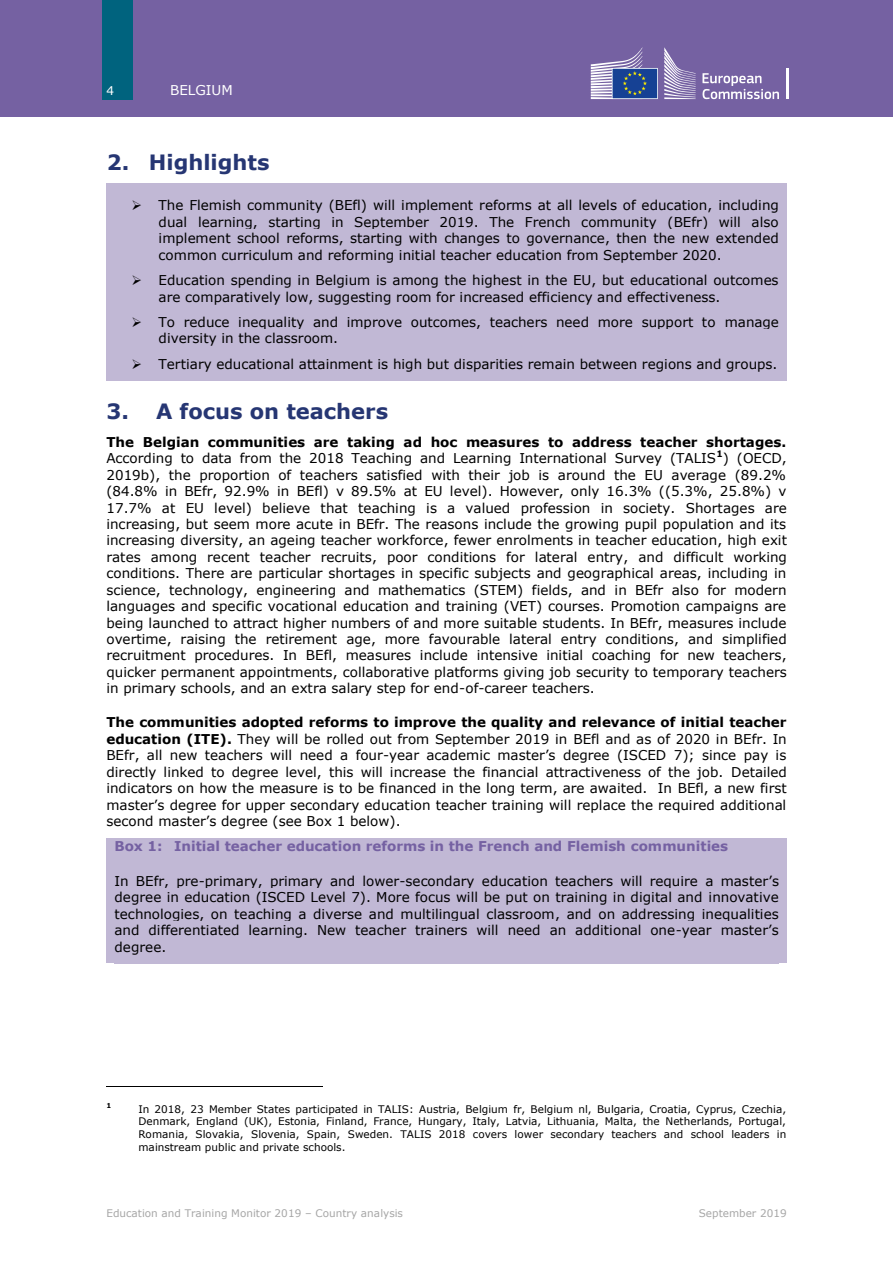
<style>
.page{position:relative;width:893px;height:1264px;background:#fff}
.page>*{position:absolute;margin:0;border:0;box-sizing:border-box;transform-origin:0 0}
.t1{font:700 21px "Verdana";color:#263673}
.t2{font:13.5px/16.4px "Verdana";color:#000;text-align:justify}
.t3{font:700 13.5px "Verdana";color:#7561a2}
.t4{font:13.5px "Verdana";letter-spacing:-.005em;color:#fff}
.t5{font:12px "Verdana";color:#fff}
.t6{font:10.5px/12.8px "Verdana";color:#000;text-align:justify}
.t7{font:10.5px "Verdana";color:#a6a6a6}
.t8{font:700 6.9px "Verdana";color:#000}
.s1{font-weight:700}
</style>
<div class="page">
<div style="left:0;top:0;width:893px;height:116px;background:#7561a2"></div>
<div style="left:103px;top:0;width:30px;height:99px;background:#00637e"></div>
<svg style="left:703px;top:73px;width:76px;height:26px"></svg>
<hr style="left:786px;top:68px;width:2px;height:31px;background:#fff">
<svg style="left:664px;top:47px;width:32px;height:52px"></svg>
<svg style="left:591px;top:47px;width:67px;height:52px"></svg>
<div style="left:106px;top:183px;width:681px;height:9px;background:#c1b8d5"></div>
<div style="left:106px;top:192px;width:681px;height:188px;background:#c1b8d5"></div>
<div style="left:106px;top:837px;width:681px;height:35px;background:#c1b8d5"></div>
<div style="left:106px;top:872px;width:681px;height:91px;background:#c1b8d5"></div>
<hr style="left:106px;top:1085px;width:216px;height:1px;background:#000">
<p class="t5" style="left:106px;top:82px;width:9px">4</p>
<p class="t4" style="left:170px;top:81px;width:64px">BELGIUM</p>
<h1 class="t1" style="left:107px;top:149px;width:164px">2. Highlights</h1>
<p class="t2" style="left:159px;top:197px;width:622px;text-indent:-27px">➢ The Flemish community (BEfl) will implement reforms at all levels of education, including dual learning, starting in September 2019. The French community (BEfr) will also implement school reforms, starting with changes to governance, then the new extended common curriculum and reforming initial teacher education from September 2020.</p>
<p class="t2" style="left:159px;top:271px;width:622px;text-indent:-27px">➢ Education spending in Belgium is among the highest in the EU, but educational outcomes are comparatively low, suggesting room for increased efficiency and effectiveness.</p>
<p class="t2" style="left:159px;top:313px;width:622px;text-indent:-27px">➢ To reduce inequality and improve outcomes, teachers need more support to manage diversity in the classroom.</p>
<p class="t2" style="left:132px;top:355px;width:647px">➢ Tertiary educational attainment is high but disparities remain between regions and groups.</p>
<h1 class="t1" style="left:106px;top:398px;width:283px">3. A focus on teachers</h1>
<p class="t2" style="left:106px;top:433px;width:682px"><span class="s1">The Belgian communities are taking ad hoc measures to address teacher shortages.<br></span>According to data from the 2018 Teaching and Learning International Survey (TALIS<sup>1</sup>) (OECD, 2019b), the proportion of teachers satisfied with their job is around the EU average (89.2% (84.8% in BEfr, 92.9% in BEfl) v 89.5% at EU level). However, only 16.3% ((5.3%, 25.8%) v 17.7% at EU level) believe that teaching is a valued profession in society. Shortages are increasing, but seem more acute in BEfr. The reasons include the growing pupil population and its increasing diversity, an ageing teacher workforce, fewer enrolments in teacher education, high exit rates among recent teacher recruits, poor conditions for lateral entry, and difficult working conditions. There are particular shortages in specific subjects and geographical areas, including in science, technology, engineering and mathematics (STEM) fields, and in BEfr also for modern languages and specific vocational education and training (VET) courses. Promotion campaigns are being launched to attract higher numbers of and more suitable students. In BEfr, measures include overtime, raising the retirement age, more favourable lateral entry conditions, and simplified recruitment procedures. In BEfl, measures include intensive initial coaching for new teachers, quicker permanent appointments, collaborative platforms giving job security to temporary teachers in primary schools, and an extra salary step for end-of-career teachers.</p>
<p class="t2" style="left:106px;top:713px;width:682px"><span class="s1">The communities adopted reforms to improve the quality and relevance of initial teacher education (ITE).</span> They will be rolled out from September 2019 in BEfl and as of 2020 in BEfr. In BEfr, all new teachers will need a four-year academic master’s degree (ISCED 7); since pay is directly linked to degree level, this will increase the financial attractiveness of the job. Detailed indicators on how the measure is to be financed in the long term, are awaited. In BEfl, a new first master’s degree for upper secondary education teacher training will replace the required additional second master’s degree (see Box 1 below).</p>
<p class="t3" style="left:115px;top:837px;width:615px">Box 1: Initial teacher education reforms in the French and Flemish communities</p>
<p class="t2" style="left:115px;top:872px;width:666px">In BEfr, pre-primary, primary and lower-secondary education teachers will require a master’s degree in education (ISCED Level 7). More focus will be put on training in digital and innovative technologies, on teaching a diverse and multilingual classroom, and on addressing inequalities and differentiated learning. New teacher trainers will need an additional one-year master’s degree.</p>
<p class="t8" style="left:106px;top:1100px;width:6px">1</p>
<p class="t6" style="left:138px;top:1101px;width:649px">In 2018, 23 Member States participated in TALIS: Austria, Belgium fr, Belgium nl, Bulgaria, Croatia, Cyprus, Czechia, Denmark, England (UK), Estonia, Finland, France, Hungary, Italy, Latvia, Lithuania, Malta, the Netherlands, Portugal, Romania, Slovakia, Slovenia, Spain, Sweden. TALIS 2018 covers lower secondary teachers and school leaders in mainstream public and private schools.</p>
<p class="t7" style="left:106px;top:1205px;width:298px">Education and Training Monitor 2019 – Country analysis</p>
<p class="t7" style="left:699px;top:1205px;width:89px">September 2019</p>
</div>
